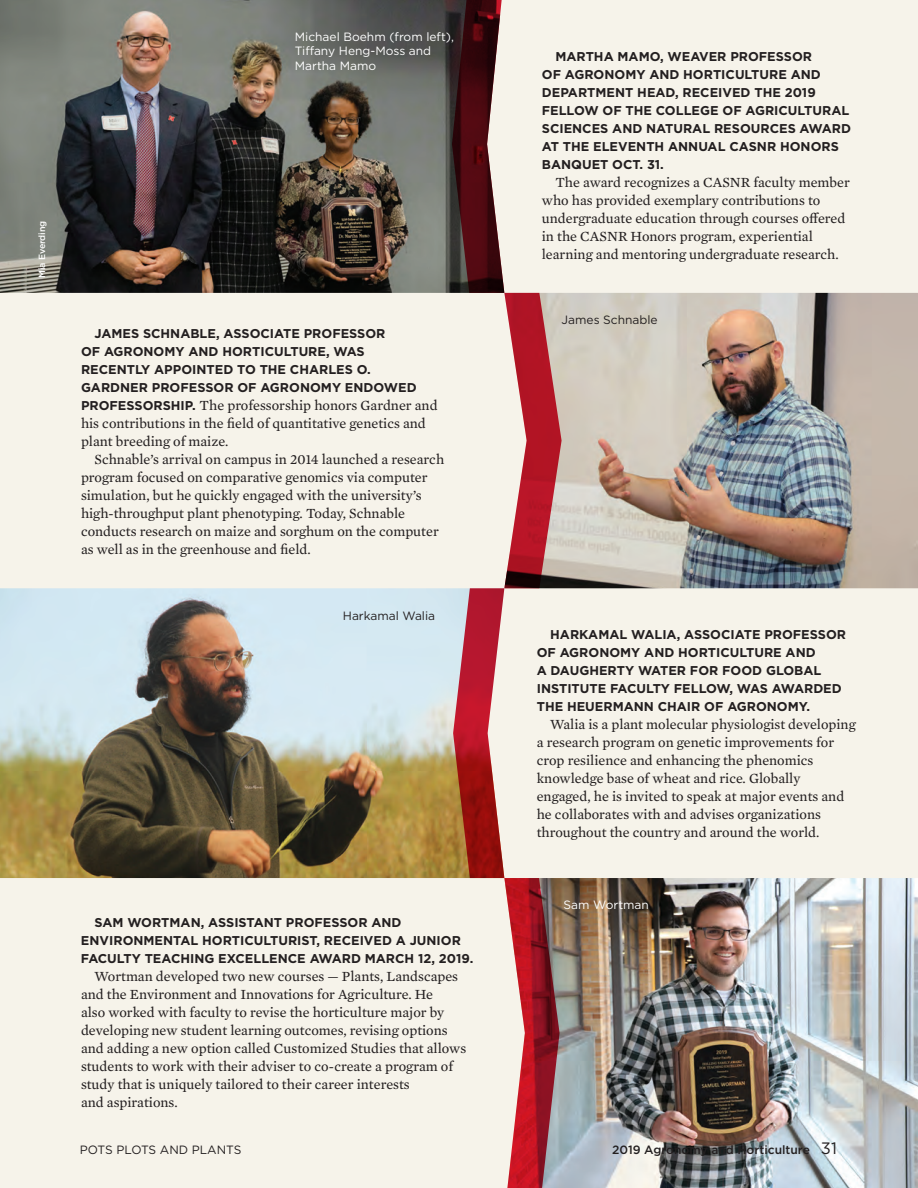
<style>
.page{position:relative;width:918px;height:1188px;background:#f6f3ea}
.page>*{position:absolute;margin:0;border:0;box-sizing:border-box;transform-origin:0 0}
.Body_Copy{font:14.25px/18px "Mercury Text G2";color:#231f20}
.Body_Copy-2{font:700 12.75px/18px "Gotham";color:#231f20}
.Photo_cutlines{font:12px/14.4px "Gotham";color:#fff}
.Photo_cutlines-2{font:12px "Gotham";color:#231f20}
.t1{font:500 12px "Gotham";color:#231f20}
.Photo_credit{font:500 9px "Gotham";letter-spacing:-.01em;color:#fff}
.s1{font-family:"Gotham";font-weight:700;font-size:12.75px}
.s2{font-weight:400;font-size:16.5px}
</style>
<div class="page">
<img style="left:562px;top:878px;width:356px;height:310px">
<img style="left:0;top:0;width:452px;height:293px">
<img style="left:562px;top:293px;width:356px;height:295px">
<img style="left:0;top:588px;width:452px;height:290px">
<svg style="left:0;top:0;width:1px;height:52px"></svg>
<svg style="left:452px;top:0;width:110px;height:1188px"></svg>
<p class="Photo_credit" style="left:36px;top:278px;width:59px;rotate:-90deg">Mia Everding</p>
<p class="Photo_cutlines" style="left:295px;top:29px;width:161px">Michael Boehm (from left),<br>Tiffany Heng-Moss and<br>Martha Mamo</p>
<p class="Body_Copy-2" style="left:81px;top:324px;width:337px;text-indent:14px">JAMES SCHNABLE, ASSOCIATE PROFESSOR<br>OF AGRONOMY AND HORTICULTURE, WAS RECENTLY APPOINTED TO THE CHARLES O.<br>GARDNER PROFESSOR OF AGRONOMY ENDOWED</p>
<p class="Body_Copy" style="left:81px;top:395px;width:358px"><span class="s1">PROFESSORSHIP.</span> The professorship honors Gardner and his contributions in the field of quantitative genetics and plant breeding of maize.</p>
<p class="Body_Copy" style="left:81px;top:449px;width:365px;text-indent:13px">Schnable’s arrival on campus in 2014 launched a research program focused on comparative genomics via computer simulation, but he quickly engaged with the university’s high-throughput plant phenotyping. Today, Schnable conducts research on maize and sorghum on the computer as well as in the greenhouse and field.</p>
<p class="Photo_cutlines-2" style="left:343px;top:608px;width:94px">Harkamal Walia</p>
<p class="Body_Copy-2" style="left:81px;top:914px;width:394px;text-indent:14px">SAM WORTMAN, ASSISTANT PROFESSOR AND<br>ENVIRONMENTAL HORTICULTURIST, RECEIVED A JUNIOR<br>FACULTY TEACHING EXCELLENCE AWARD MARCH 12, 2019.</p>
<p class="Body_Copy" style="left:81px;top:967px;width:387px;text-indent:13px">Wortman developed two new courses — Plants, Landscapes and the Environment and Innovations for Agriculture. He<br>also worked with faculty to revise the horticulture major by developing new student learning outcomes, revising options and adding a new option called Customized Studies that allows students to work with their adviser to co-create a program of study that is uniquely tailored to their career interests<br>and aspirations.</p>
<p class="Body_Copy-2" style="left:542px;top:48px;width:311px;text-indent:14px">MARTHA MAMO, WEAVER PROFESSOR<br>OF AGRONOMY AND HORTICULTURE AND<br>DEPARTMENT HEAD, RECEIVED THE 2019<br>FELLOW OF THE COLLEGE OF AGRICULTURAL<br>SCIENCES AND NATURAL RESOURCES AWARD<br>AT THE ELEVENTH ANNUAL CASNR HONORS<br>BANQUET OCT. 31.</p>
<p class="Body_Copy" style="left:542px;top:173px;width:309px;text-indent:13px">The award recognizes a CASNR faculty member who has provided exemplary contributions to undergraduate education through courses offered in the CASNR Honors program, experiential learning and mentoring undergraduate research.</p>
<p class="Photo_cutlines-2" style="left:562px;top:312px;width:98px">James Schnable</p>
<p class="Body_Copy-2" style="left:537px;top:625px;width:311px;text-indent:14px">HARKAMAL WALIA, ASSOCIATE PROFESSOR OF AGRONOMY AND HORTICULTURE AND<br>A DAUGHERTY WATER FOR FOOD GLOBAL INSTITUTE FACULTY FELLOW, WAS AWARDED THE HEUERMANN CHAIR OF AGRONOMY.</p>
<p class="Body_Copy" style="left:537px;top:714px;width:320px;text-indent:13px">Walia is a plant molecular physiologist developing a research program on genetic improvements for crop resilience and enhancing the phenomics knowledge base of wheat and rice. Globally engaged, he is invited to speak at major events and he collaborates with and advises organizations throughout the country and around the world.</p>
<p class="Photo_cutlines" style="left:564px;top:897px;width:87px">Sam Wortman</p>
<p class="Photo_cutlines-2" style="left:80px;top:1142px;width:163px">POTS PLOTS AND PLANTS</p>
<p class="t1" style="left:612px;top:1142px;width:226px">2019 Agronomy and Horticulture <span class="s2">31</span></p>
</div>
